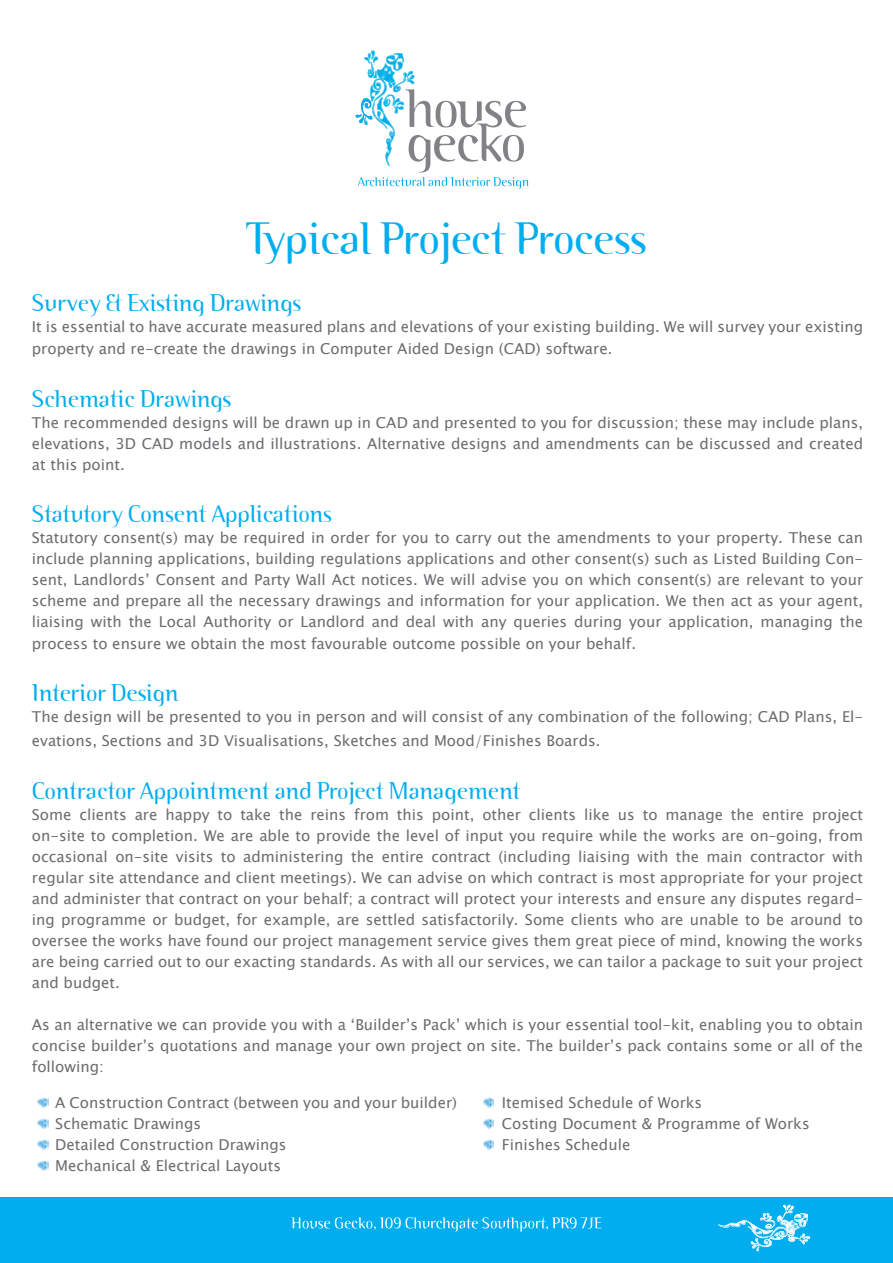
<style>
.page{position:relative;width:893px;height:1263px;background:#fff}
.page>*{position:absolute;margin:0;border:0;box-sizing:border-box;transform-origin:0 0}
.t1{font:45px "Binary ITCTT Light";letter-spacing:-.02em;color:#00aeef}
.t2{font:24px "Binary ITCTT Light";color:#00aeef}
.t3{font:15px/21px "Lucida Sans Unicode";color:#6c6d70}
</style>
<div class="page">
<div style="left:0;top:1197px;width:893px;height:66px;background:#00aeef"></div>
<svg style="left:355px;top:50px;width:174px;height:139px"></svg>
<svg style="left:291px;top:1217px;width:311px;height:15px"></svg>
<svg style="left:718px;top:1205px;width:92px;height:46px"></svg>
<svg style="left:38px;top:1098px;width:10px;height:9px"></svg>
<svg style="left:38px;top:1118px;width:10px;height:10px"></svg>
<svg style="left:38px;top:1139px;width:10px;height:10px"></svg>
<svg style="left:38px;top:1160px;width:10px;height:10px"></svg>
<svg style="left:483px;top:1098px;width:11px;height:9px"></svg>
<svg style="left:483px;top:1118px;width:11px;height:10px"></svg>
<svg style="left:483px;top:1139px;width:11px;height:10px"></svg>
<img style="left:766px;top:1211px;width:41px;height:16px">
<img style="left:368px;top:51px;width:35px;height:21px">
<h1 class="t1" style="left:246px;top:213px;width:403px">Typical Project Process</h1>
<h2 class="t2" style="left:32px;top:289px;width:271px">Survey &amp; Existing Drawings</h2>
<p class="t3" style="left:32px;top:316px;width:833px;line-height:21.6px">It is essential to have accurate measured plans and elevations of your existing building. We will survey your existing property and re-create the drawings in Computer Aided Design (CAD) software.</p>
<h2 class="t2" style="left:32px;top:384px;width:201px">Schematic Drawings</h2>
<p class="t3" style="left:32px;top:412px;width:833px;text-align:justify">The recommended designs will be drawn up in CAD and presented to you for discussion; these may include plans, elevations, 3D CAD models and illustrations. Alternative designs and amendments can be discussed and created at this point.</p>
<h2 class="t2" style="left:32px;top:500px;width:302px">Statutory Consent Applications</h2>
<p class="t3" style="left:32px;top:527px;width:833px;text-align:justify">Statutory consent(s) may be required in order for you to carry out the amendments to your property. These can include planning applications, building regulations applications and other consent(s) such as Listed Building Con&shy;sent, Landlords’ Consent and Party Wall Act notices. We will advise you on which consent(s) are relevant to your scheme and prepare all the necessary drawings and information for your application. We then act as your agent, liaising with the Local Authority or Landlord and deal with any queries during your application, managing the process to ensure we obtain the most favourable outcome possible on your behalf.</p>
<h2 class="t2" style="left:32px;top:679px;width:148px">Interior Design</h2>
<p class="t3" style="left:32px;top:705px;width:833px;line-height:24px">The design will be presented to you in person and will consist of any combination of the following; CAD Plans, El&shy;evations, Sections and 3D Visualisations, Sketches and Mood/Finishes Boards.</p>
<h2 class="t2" style="left:32px;top:776px;width:490px">Contractor Appointment and Project Management</h2>
<p class="t3" style="left:32px;top:804px;width:833px;text-align:justify">Some clients are happy to take the reins from this point, other clients like us to manage the entire project on-site to completion. We are able to provide the level of input you require while the works are on–going, from occasional on-site visits to administering the entire contract (including liaising with the main contractor with regular site attendance and client meetings). We can advise on which contract is most appropriate for your project and administer that contract on your behalf; a contract will protect your interests and ensure any disputes regard&shy;ing programme or budget, for example, are settled satisfactorily. Some clients who are unable to be around to oversee the works have found our project management service gives them great piece of mind, knowing the works are being carried out to our exacting standards. As with all our services, we can tailor a package to suit your project and budget.</p>
<p class="t3" style="left:32px;top:1014px;width:833px;text-align:justify">As an alternative we can provide you with a ‘Builder’s Pack’ which is your essential tool-kit, enabling you to obtain concise builder’s quotations and manage your own project on site. The builder’s pack contains some or all of the following:</p>
<p class="t3" style="left:55px;top:1092px;width:403px">A Construction Contract (between you and your builder)<br>Schematic Drawings<br>Detailed Construction Drawings<br>Mechanical &amp; Electrical Layouts</p>
<p class="t3" style="left:502px;top:1092px;width:309px">Itemised Schedule of Works<br>Costing Document &amp; Programme of Works<br>Finishes Schedule</p>
</div>
